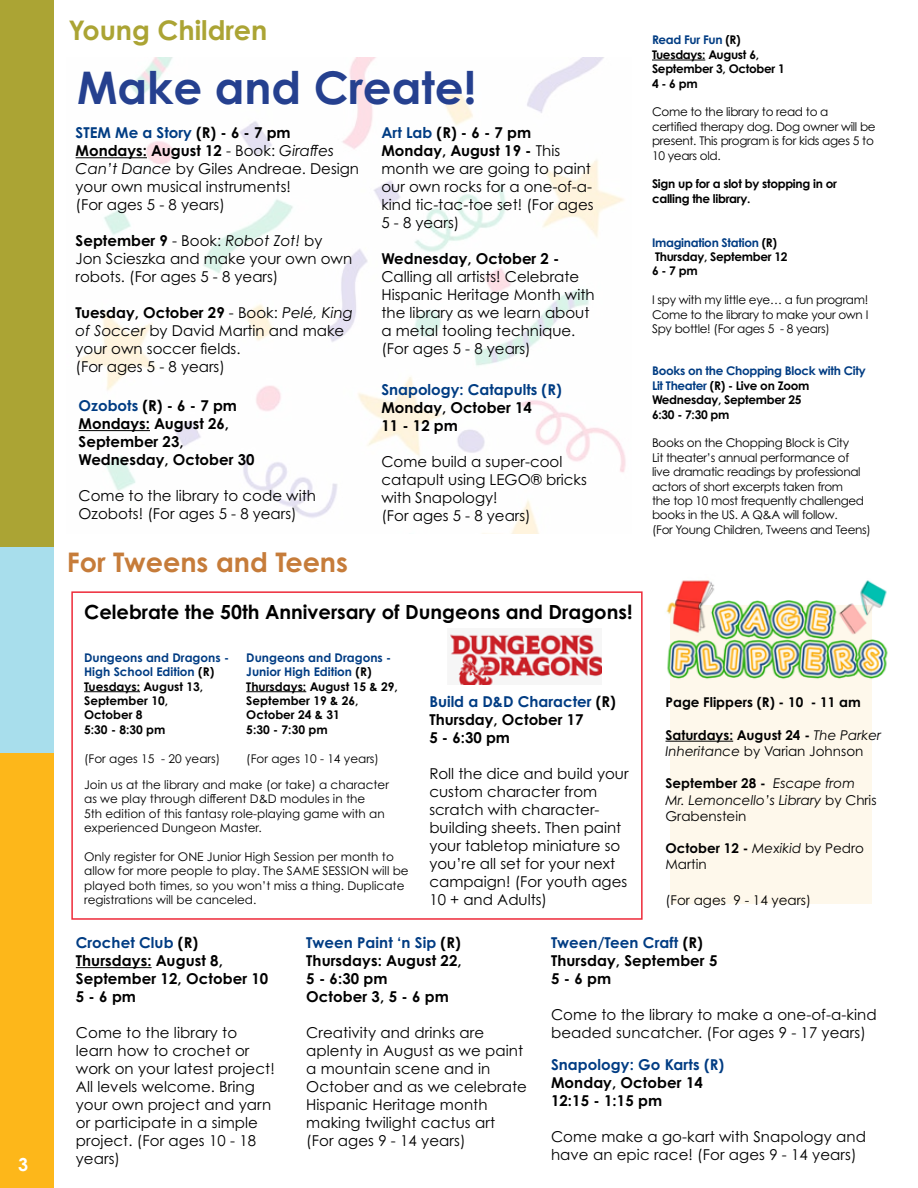
<style>
.page{position:relative;width:918px;height:1188px;background:#fff}
.page>*{position:absolute;margin:0;border:0;box-sizing:border-box;transform-origin:0 0}
.t1{font:700 45px "Century Gothic Pro";color:#25408f}
.t2{font:700 27px "Century Gothic Pro";color:#c67c3a}
.t3{font:700 27px "Century Gothic Pro";color:#aba434}
.t4{font:700 19.5px "Century Gothic Pro";color:#000}
.t5{font:700 18px "Century Gothic Pro";color:#fff}
.t6{font:15px/18px "Century Gothic Pro";color:#000}
.t7{font:700 15px/18px "Century Gothic Pro";letter-spacing:.005em;color:#000}
.t8{font:700 15px "Century Gothic Pro";color:#003c83}
.t9{font:italic 13.5px/16.2px "Century Gothic Pro";color:#000}
.t10{font:13.5px/16.2px "Century Gothic Pro";color:#000}
.t11{font:700 13.5px "Century Gothic Pro";color:#000}
.t12{font:12px/14.4px "Century Gothic Pro";letter-spacing:-.025em;color:#000}
.t13{font:12px/14.4px "Century Gothic Pro";color:#000}
.t14{font:700 12px/14.4px "Century Gothic Pro";letter-spacing:-.025em;color:#000}
.t15{font:700 12px/14.4px "Century Gothic Pro";color:#000}
.s1{font-weight:700;color:#003c83}
.s2{font-weight:700}
.s3{font-style:italic}
.s4{color:#003c83}
.s5{font-weight:700;font-style:normal}
.s6{font-style:normal}
</style>
<div class="page">
<div style="left:671px;top:605px;width:201px;height:298px;background:#fef8eb"></div>
<img style="left:75px;top:58px;width:551px;height:476px">
<div style="left:0;top:0;width:53px;height:547px;background:#aba434"></div>
<div style="left:0;top:547px;width:53px;height:641px;background:#a8deec"></div>
<div style="left:0;top:754px;width:53px;height:434px;background:#fdb71a"></div>
<hr style="left:652px;top:60px;width:53px;height:1px;background:#000">
<hr style="left:76px;top:967px;width:76px;height:1px;background:#000">
<hr style="left:666px;top:741px;width:67px;height:1px;background:#000">
<hr style="left:84px;top:691px;width:56px;height:1px;background:#000">
<hr style="left:246px;top:691px;width:60px;height:1px;background:#000">
<hr style="left:79px;top:430px;width:71px;height:1px;background:#000">
<hr style="left:76px;top:157px;width:71px;height:1px;background:#000">
<div style="left:71px;top:591px;width:572px;height:329px;border:2px solid #ee2938"></div>
<img style="left:666px;top:580px;width:222px;height:110px">
<img style="left:449px;top:633px;width:152px;height:52px">
<p class="t5" style="left:18px;top:1153px;width:12px">3</p>
<h2 class="t3" style="left:68px;top:14px;width:201px">Young Children</h2>
<h1 class="t1" style="left:77px;top:59px;width:401px">Make and Create!</h1>
<p class="t6" style="left:76px;top:124px;width:285px"><span class="s1">STEM Me a Story</span> <span class="s2">(R) - 6 - 7 pm<br>Mondays: August 12</span> - Book: <span class="s3">Giraffes<br>Can’t Dance</span> by Giles Andreae. Design your own musical instruments!<br>(For ages 5 - 8 years)</p>
<p class="t6" style="left:76px;top:232px;width:278px"><span class="s2">September 9</span> - Book: <span class="s3">Robot Zot!</span> by<br>Jon Scieszka and make your own own robots. (For ages 5 - 8 years)</p>
<p class="t6" style="left:76px;top:304px;width:279px"><span class="s2">Tuesday, October 29</span> - Book: <span class="s3">Pelé, King of Soccer</span> by David Martin and make your own soccer fields.<br>(For ages 5 - 8 years)</p>
<p class="t7" style="left:79px;top:396px;width:177px"><span class="s4">Ozobots</span> (R) - 6 - 7 pm<br>Mondays: August 26,<br>September 23,<br>Wednesday, October 30</p>
<p class="t6" style="left:79px;top:487px;width:239px">Come to the library to code with<br>Ozobots! (For ages 5 - 8 years)</p>
<p class="t6" style="left:381px;top:124px;width:214px"><span class="s1">Art Lab</span> <span class="s2">(R) - 6 - 7 pm<br>Monday, August 19 -</span> This month we are going to paint our own rocks for a one-of-a&shy;kind tic-tac-toe set! (For ages<br>5 - 8 years)</p>
<p class="t7" style="left:381px;top:249px;width:180px">Wednesday, October 2 -</p>
<p class="t6" style="left:381px;top:268px;width:215px">Calling all artists! Celebrate<br>Hispanic Heritage Month with the library as we learn about a metal tooling technique. (For ages 5 - 8 years)</p>
<p class="t8" style="left:381px;top:380px;width:182px">Snapology: Catapults (R)</p>
<p class="t7" style="left:381px;top:398px;width:152px">Monday, October 14<br>11 - 12 pm</p>
<p class="t6" style="left:381px;top:452px;width:207px">Come build a super-cool catapult using LEGO® bricks with Snapology!<br>(For ages 5 - 8 years)</p>
<h2 class="t2" style="left:67px;top:546px;width:283px">For Tweens and Teens</h2>
<h3 class="t4" style="left:84px;top:599px;width:550px">Celebrate the 50th Anniversary of Dungeons and Dragons!</h3>
<p class="t15" style="left:84px;top:650px;width:146px"><span class="s4">Dungeons and Dragons -<br>High School Edition</span> (R)<br>Tuesdays: August 13,<br>September 10,<br>October 8<br>5:30 - 8:30 pm</p>
<p class="t13" style="left:84px;top:751px;width:138px">(For ages 15 - 20 years)</p>
<p class="t15" style="left:246px;top:650px;width:153px"><span class="s4">Dungeons and Dragons -<br>Junior High Edition</span> (R)<br>Thursdays: August 15 &amp; 29,<br>September 19 &amp; 26,<br>October 24 &amp; 31<br>5:30 - 7:30 pm</p>
<p class="t13" style="left:246px;top:751px;width:134px">(For ages 10 - 14 years)</p>
<p class="t13" style="left:84px;top:777px;width:306px">Join us at the library and make (or take) a character as we play through different D&amp;D modules in the<br>5th edition of this fantasy role-playing game with an experienced Dungeon Master.</p>
<p class="t13" style="left:84px;top:849px;width:326px">Only register for ONE Junior High Session per month to allow for more people to play. The SAME SESSION will be played both times, so you won’t miss a thing. Duplicate registrations will be canceled.</p>
<p class="t7" style="left:429px;top:692px;width:188px"><span class="s4">Build a D&amp;D Character</span> (R)<br>Thursday, October 17<br>5 - 6:30 pm</p>
<p class="t6" style="left:429px;top:764px;width:201px">Roll the dice and build your custom character from scratch with character&shy;building sheets. Then paint your tabletop miniature so you’re all set for your next campaign! (For youth ages<br>10 + and Adults)</p>
<p class="t14" style="left:652px;top:33px;width:134px"><span class="s4">Read Fur Fun</span> (R)<br>Tuesdays: August 6,<br>September 3, October 1<br>4 - 6 pm</p>
<p class="t12" style="left:652px;top:105px;width:225px">Come to the library to read to a certified therapy dog. Dog owner will be present. This program is for kids ages 5 to<br>10 years old.</p>
<p class="t14" style="left:652px;top:177px;width:186px">Sign up for a slot by stopping in or calling the library.</p>
<p class="t14" style="left:652px;top:235px;width:137px"><span class="s4">Imagination Station</span> (R)<br>Thursday, September 12<br>6 - 7 pm</p>
<p class="t12" style="left:652px;top:293px;width:218px;text-align:justify">I spy with my little eye… a fun program!<br>Come to the library to make your own I Spy bottle! (For ages 5 - 8 years)</p>
<p class="t14" style="left:652px;top:364px;width:215px"><span class="s4">Books on the Chopping Block with City<br>Lit Theater</span> (R) - Live on Zoom<br>Wednesday, September 25<br>6:30 - 7:30 pm</p>
<p class="t12" style="left:652px;top:436px;width:220px">Books on the Chopping Block is City<br>Lit theater’s annual performance of<br>live dramatic readings by professional actors of short excerpts taken from<br>the top 10 most frequently challenged books in the US. A Q&amp;A will follow.<br>(For Young Children, Tweens and Teens)</p>
<p class="t11" style="left:666px;top:694px;width:197px">Page Flippers (R) - 10 - 11 am</p>
<p class="t9" style="left:666px;top:727px;width:217px"><span class="s5">Saturdays: August 24 -</span> The Parker<br>Inheritance <span class="s6">by Varian Johnson</span></p>
<p class="t9" style="left:666px;top:775px;width:213px"><span class="s5">September 28 -</span> Escape from<br>Mr. Lemoncello’s Library <span class="s6">by Chris<br>Grabenstein</span></p>
<p class="t10" style="left:666px;top:840px;width:200px"><span class="s2">October 12 -</span> <span class="s3">Mexikid</span> by Pedro<br>Martin</p>
<p class="t10" style="left:666px;top:892px;width:147px">(For ages 9 - 14 years)</p>
<p class="t7" style="left:76px;top:934px;width:194px"><span class="s4">Crochet Club</span> (R)<br>Thursdays: August 8,<br>September 12, October 10<br>5 - 6 pm</p>
<p class="t6" style="left:76px;top:1024px;width:200px">Come to the library to learn how to crochet or work on your latest project!<br>All levels welcome. Bring your own project and yarn or participate in a simple project. (For ages 10 - 18 years)</p>
<p class="t7" style="left:306px;top:934px;width:157px"><span class="s4">Tween Paint ‘n Sip</span> (R)<br>Thursdays: August 22,<br>5 - 6:30 pm<br>October 3, 5 - 6 pm</p>
<p class="t6" style="left:306px;top:1024px;width:222px">Creativity and drinks are aplenty in August as we paint a mountain scene and in<br>October and as we celebrate<br>Hispanic Heritage month making twilight cactus art<br>(For ages 9 - 14 years)</p>
<p class="t7" style="left:551px;top:934px;width:168px"><span class="s4">Tween/Teen Craft</span> (R)<br>Thursday, September 5<br>5 - 6 pm</p>
<p class="t6" style="left:551px;top:1006px;width:327px">Come to the library to make a one-of-a-kind beaded suncatcher. (For ages 9 - 17 years)</p>
<p class="t8" style="left:551px;top:1055px;width:175px">Snapology: Go Karts (R)</p>
<p class="t7" style="left:551px;top:1073px;width:153px">Monday, October 14<br>12:15 - 1:15 pm</p>
<p class="t6" style="left:551px;top:1127px;width:316px">Come make a go-kart with Snapology and have an epic race! (For ages 9 - 14 years)</p>
</div>
